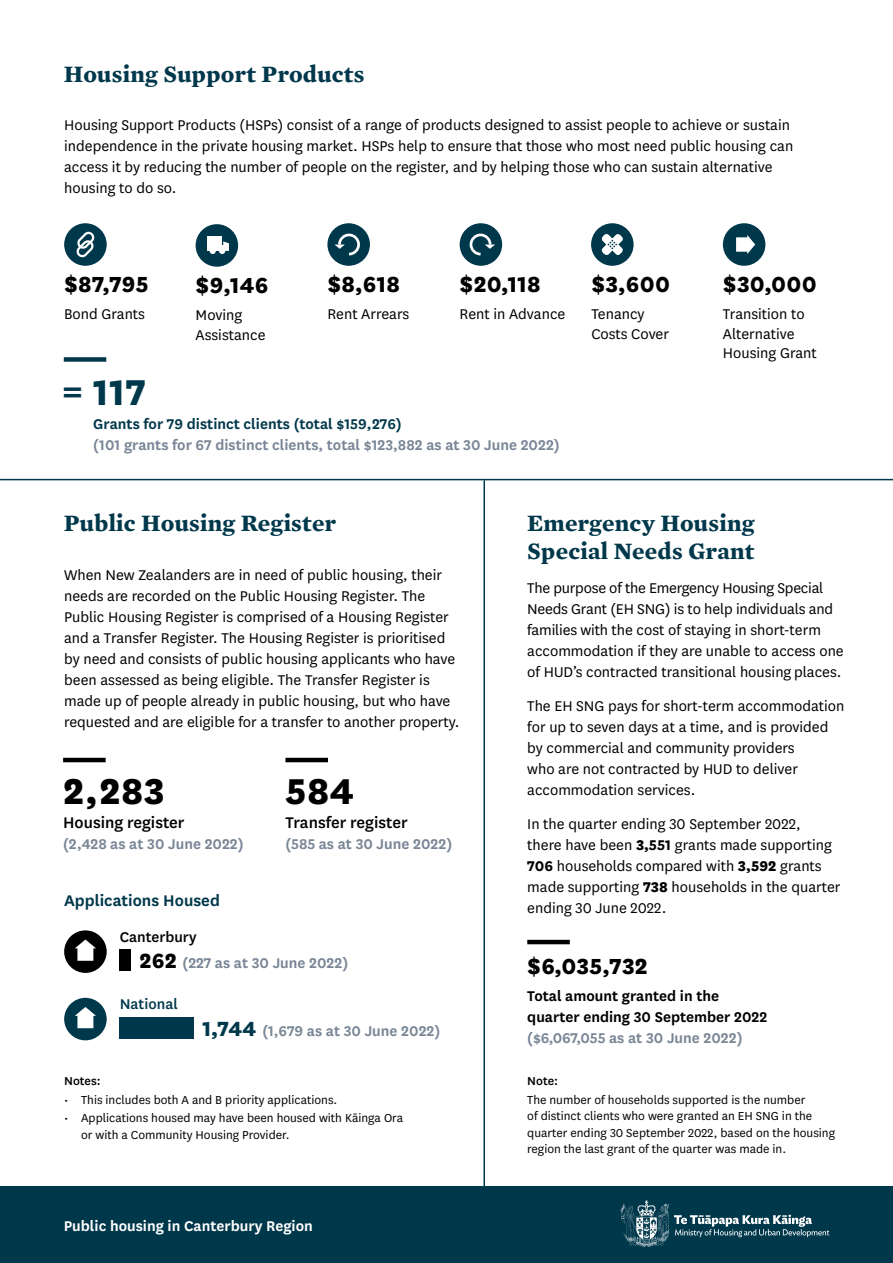
<style>
.page{position:relative;width:893px;height:1263px;background:#fff}
.page>*{position:absolute;margin:0;border:0;box-sizing:border-box;transform-origin:0 0}
.t1{font:800 42px "National";letter-spacing:.01em;color:#000}
.t2{font:800 42px "National";color:#00384b}
.t3{font:800 25.5px "National";letter-spacing:.01em;color:#000}
.t4{font:700 24px/28.8px "Mercury Text G1";letter-spacing:.01em;color:#00384b}
.t5{font:500 18px "National";color:#000}
.t6{font:600 18px "National";color:#00384b}
.t7{font:16.5px/21px "National";color:#000}
.t8{font:600 16.5px/26px "National";color:#798696}
.t9{font:600 16.5px/21px "National";color:#000}
.t10{font:600 16.5px "National";color:#00384b}
.t11{font:600 16.5px "National";color:#fff}
.t12{font:500 16.5px "National";color:#00384b}
.t13{font:13.5px/16.5px "National";color:#000}
.t14{font:500 13.5px "National";color:#000}
.s1{font-weight:500;color:#000}
.s2{font-weight:800;font-size:24px;color:#000}
.s3{font-weight:800;font-size:24px;color:#00384b}
.s4{font-weight:800}
.s5{font-weight:700}
</style>
<div class="page">
<div style="left:0;top:1186px;width:893px;height:77px;background:#00384b"></div>
<div style="left:64px;top:357px;width:42px;height:5px;background:#00384b"></div>
<hr style="left:63px;top:758px;width:43px;height:4px;background:#000">
<hr style="left:285px;top:758px;width:43px;height:4px;background:#000">
<hr style="left:0;top:479px;width:893px;height:1px;background:#00384b">
<div style="left:120px;top:950px;width:11px;height:21px;background:#000"></div>
<div style="left:64px;top:930px;width:43px;height:43px;background:#000;border-radius:50%"></div>
<svg style="left:75px;top:939px;width:21px;height:22px"></svg>
<hr style="left:527px;top:940px;width:43px;height:4px;background:#000">
<hr style="left:483px;top:480px;width:2px;height:720px;background:#00384b">
<div style="left:64px;top:223px;width:43px;height:43px;background:#00384b;border-radius:50%"></div>
<svg style="left:77px;top:231px;width:18px;height:27px"></svg>
<div style="left:460px;top:223px;width:42px;height:43px;background:#00384b;border-radius:50%"></div>
<svg style="left:469px;top:233px;width:26px;height:23px"></svg>
<div style="left:196px;top:224px;width:42px;height:43px;background:#00384b;border-radius:50%"></div>
<div style="left:208px;top:237px;width:14px;height:14px;background:#fff"></div>
<svg style="left:210px;top:241px;width:19px;height:13px"></svg>
<div style="left:327px;top:223px;width:43px;height:43px;background:#00384b;border-radius:50%"></div>
<svg style="left:334px;top:233px;width:26px;height:23px"></svg>
<svg style="left:621px;top:1200px;width:208px;height:47px"></svg>
<div style="left:723px;top:223px;width:42px;height:43px;background:#00384b;border-radius:50%"></div>
<svg style="left:736px;top:235px;width:19px;height:19px"></svg>
<div style="left:64px;top:998px;width:43px;height:42px;background:#00384b;border-radius:50%"></div>
<svg style="left:75px;top:1007px;width:21px;height:21px"></svg>
<div style="left:120px;top:1017px;width:74px;height:22px;background:#00384b"></div>
<div style="left:591px;top:223px;width:43px;height:43px;background:#00384b;border-radius:50%"></div>
<svg style="left:601px;top:234px;width:22px;height:21px"></svg>
<h3 class="t4" style="left:64px;top:59px;width:302px">Housing Support Products</h3>
<p class="t7" style="left:64px;top:114px;width:731px">Housing Support Products (HSPs) consist of a range of products designed to assist people to achieve or sustain independence in the private housing market. HSPs help to ensure that those who most need public housing can access it by reducing the number of people on the register, and by helping those who can sustain alternative housing to do so.</p>
<h2 class="t3" style="left:64px;top:266px;width:86px">$87,795</h2>
<p class="t7" style="left:64px;top:303px;width:82px">Bond Grants</p>
<h2 class="t3" style="left:196px;top:267px;width:74px">$9,146</h2>
<p class="t7" style="left:196px;top:304px;width:71px;line-height:19.5px">Moving<br>Assistance</p>
<h2 class="t3" style="left:327px;top:266px;width:74px">$8,618</h2>
<p class="t7" style="left:327px;top:303px;width:83px">Rent Arrears</p>
<h2 class="t3" style="left:460px;top:266px;width:83px">$20,118</h2>
<p class="t7" style="left:460px;top:303px;width:107px">Rent in Advance</p>
<h2 class="t3" style="left:591px;top:266px;width:80px">$3,600</h2>
<p class="t7" style="left:591px;top:304px;width:79px;line-height:19.5px">Tenancy<br>Costs Cover</p>
<h2 class="t3" style="left:723px;top:266px;width:95px">$30,000</h2>
<p class="t7" style="left:723px;top:304px;width:95px;line-height:19.5px">Transition to<br>Alternative<br>Housing Grant</p>
<h1 class="t2" style="left:62px;top:362px;width:85px">= 117</h1>
<p class="t10" style="left:93px;top:412px;width:310px">Grants for 79 distinct clients (total $159,276)</p>
<p class="t8" style="left:93px;top:431px;width:468px">(101 grants for 67 distinct clients, total $123,882 as at 30 June 2022)</p>
<h3 class="t4" style="left:64px;top:508px;width:274px">Public Housing Register</h3>
<p class="t7" style="left:64px;top:564px;width:397px">When New Zealanders are in need of public housing, their needs are recorded on the Public Housing Register. The Public Housing Register is comprised of a Housing Register and a Transfer Register. The Housing Register is prioritised by need and consists of public housing applicants who have been assessed as being eligible. The Transfer Register is made up of people already in public housing, but who have requested and are eligible for a transfer to another property.</p>
<h1 class="t1" style="left:63px;top:761px;width:103px">2,283</h1>
<p class="t5" style="left:63px;top:810px;width:123px">Housing register</p>
<p class="t8" style="left:63px;top:830px;width:182px">(2,428 as at 30 June 2022)</p>
<h1 class="t1" style="left:285px;top:761px;width:70px">584</h1>
<p class="t5" style="left:285px;top:810px;width:124px">Transfer register</p>
<p class="t8" style="left:285px;top:830px;width:168px">(585 as at 30 June 2022)</p>
<p class="t6" style="left:64px;top:888px;width:157px">Applications Housed</p>
<p class="t8" style="left:139px;top:922px;width:210px;text-indent:-20px"><span class="s1">Canterbury<br></span><span class="s2">262</span> (227 as at 30 June 2022)</p>
<p class="t12" style="left:120px;top:993px;width:60px">National</p>
<p class="t8" style="left:202px;top:1016px;width:239px"><span class="s3">1,744</span> (1,679 as at 30 June 2022)</p>
<p class="t14" style="left:64px;top:1072px;width:38px">Notes:</p>
<p class="t13" style="left:64px;top:1091px;width:275px">• This includes both A and B priority applications.</p>
<p class="t13" style="left:81px;top:1109px;width:323px;text-indent:-17px">• Applications housed may have been housed with Kāinga Ora or with a Community Housing Provider.</p>
<p class="t11" style="left:64px;top:1214px;width:251px">Public housing in Canterbury Region</p>
<h3 class="t4" style="left:527px;top:508px;width:229px">Emergency Housing<br>Special Needs Grant</h3>
<p class="t7" style="left:527px;top:577px;width:318px">The purpose of the Emergency Housing Special Needs Grant (EH SNG) is to help individuals and families with the cost of staying in short-term accommodation if they are unable to access one of HUD’s contracted transitional housing places.</p>
<p class="t7" style="left:527px;top:695px;width:319px">The EH SNG pays for short-term accommodation for up to seven days at a time, and is provided by commercial and community providers<br>who are not contracted by HUD to deliver accommodation services.</p>
<p class="t7" style="left:527px;top:812px;width:315px">In the quarter ending 30 September 2022,<br>there have been <span class="s4">3,</span><span class="s5">551</span> grants made supporting <span class="s5">706</span> households compared with <span class="s4">3,592</span> grants made supporting <span class="s4">738</span> households in the quarter ending 30 June 2022.</p>
<h2 class="t3" style="left:527px;top:948px;width:122px">$6,035,732</h2>
<p class="t9" style="left:527px;top:984px;width:241px">Total amount granted in the quarter ending 30 September 2022</p>
<p class="t8" style="left:527px;top:1024px;width:217px">($6,067,055 as at 30 June 2022)</p>
<p class="t14" style="left:527px;top:1072px;width:32px">Note:</p>
<p class="t13" style="left:527px;top:1091px;width:309px">The number of households supported is the number<br>of distinct clients who were granted an EH SNG in the quarter ending 30 September 2022, based on the housing region the last grant of the quarter was made in.</p>
</div>
